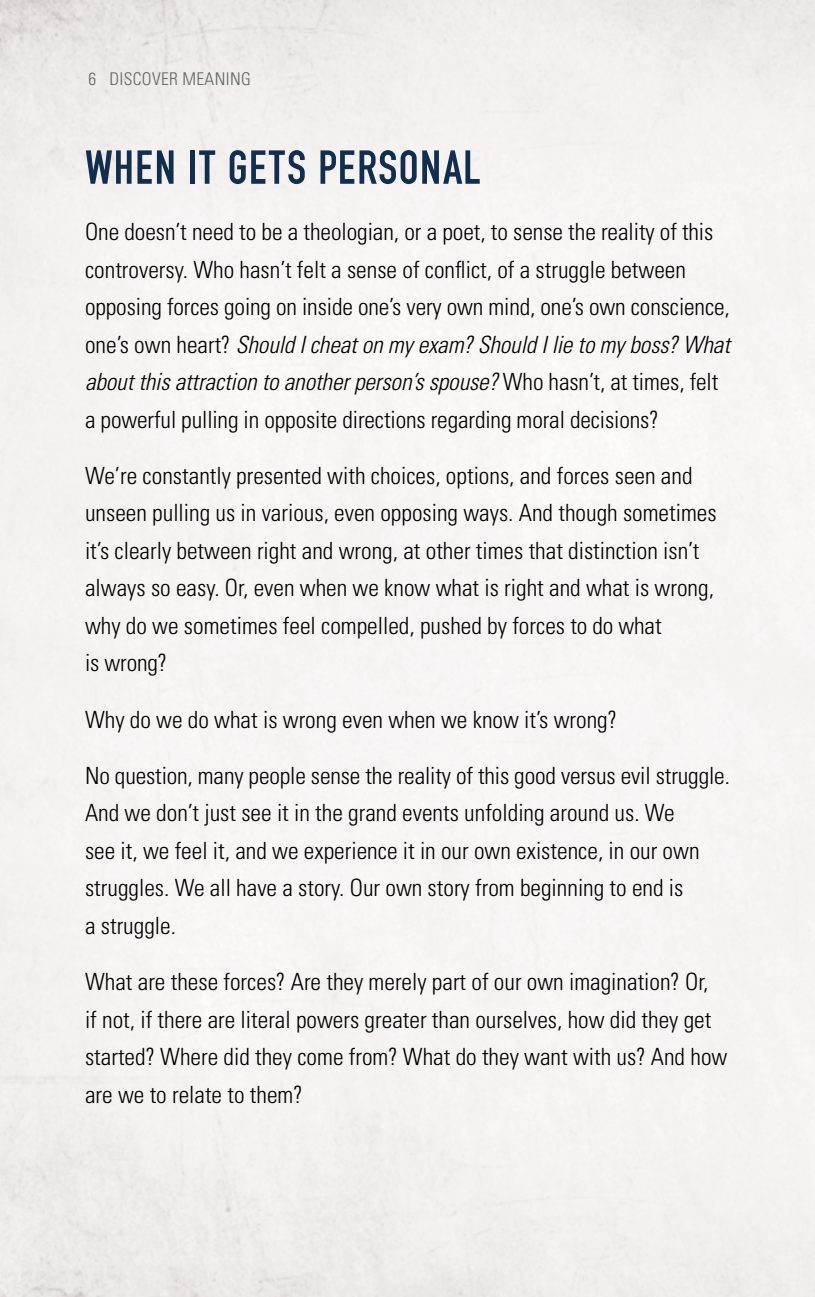
<style>
.page{position:relative;width:815px;height:1297px;background:#fff}
.page>*{position:absolute;margin:0;border:0;box-sizing:border-box;transform-origin:0 0}
.t1{font:50px "Fette Eng D";letter-spacing:.015em;color:#112e4f}
.t2{font:300 condensed 23.75px/37.5px "Univers";color:#000}
.t3{font:300 condensed 17.5px "Univers";letter-spacing:.02em;color:#636466}
.s1{font-style:italic}
</style>
<div class="page">
<p class="t3" style="left:89px;top:68px;width:164px">6 DISCOVER MEANING</p>
<h1 class="t1" style="left:85px;top:141px;width:397px">WHEN IT GETS PERSONAL</h1>
<p class="t2" style="left:85px;top:213px;width:646px">One doesn’t need to be a theologian, or a poet, to sense the reality of this controversy. Who hasn’t felt a sense of conflict, of a struggle between opposing forces going on inside one’s very own mind, one’s own conscience, one’s own heart? <span class="s1">Should I cheat on my exam? Should I lie to my boss? What about this attraction to another person’s spouse?</span> Who hasn’t, at times, felt a powerful pulling in opposite directions regarding moral decisions?</p>
<p class="t2" style="left:85px;top:457px;width:633px">We’re constantly presented with choices, options, and forces seen and unseen pulling us in various, even opposing ways. And though sometimes it’s clearly between right and wrong, at other times that distinction isn’t always so easy. Or, even when we know what is right and what is wrong, why do we sometimes feel compelled, pushed by forces to do what<br>is wrong?</p>
<p class="t2" style="left:85px;top:700px;width:534px">Why do we do what is wrong even when we know it’s wrong?</p>
<p class="t2" style="left:85px;top:757px;width:646px">No question, many people sense the reality of this good versus evil struggle.<br>And we don’t just see it in the grand events unfolding around us. We<br>see it, we feel it, and we experience it in our own existence, in our own struggles. We all have a story. Our own story from beginning to end is<br>a struggle.</p>
<p class="t2" style="left:85px;top:963px;width:644px">What are these forces? Are they merely part of our own imagination? Or,<br>if not, if there are literal powers greater than ourselves, how did they get started? Where did they come from? What do they want with us? And how are we to relate to them?</p>
</div>
